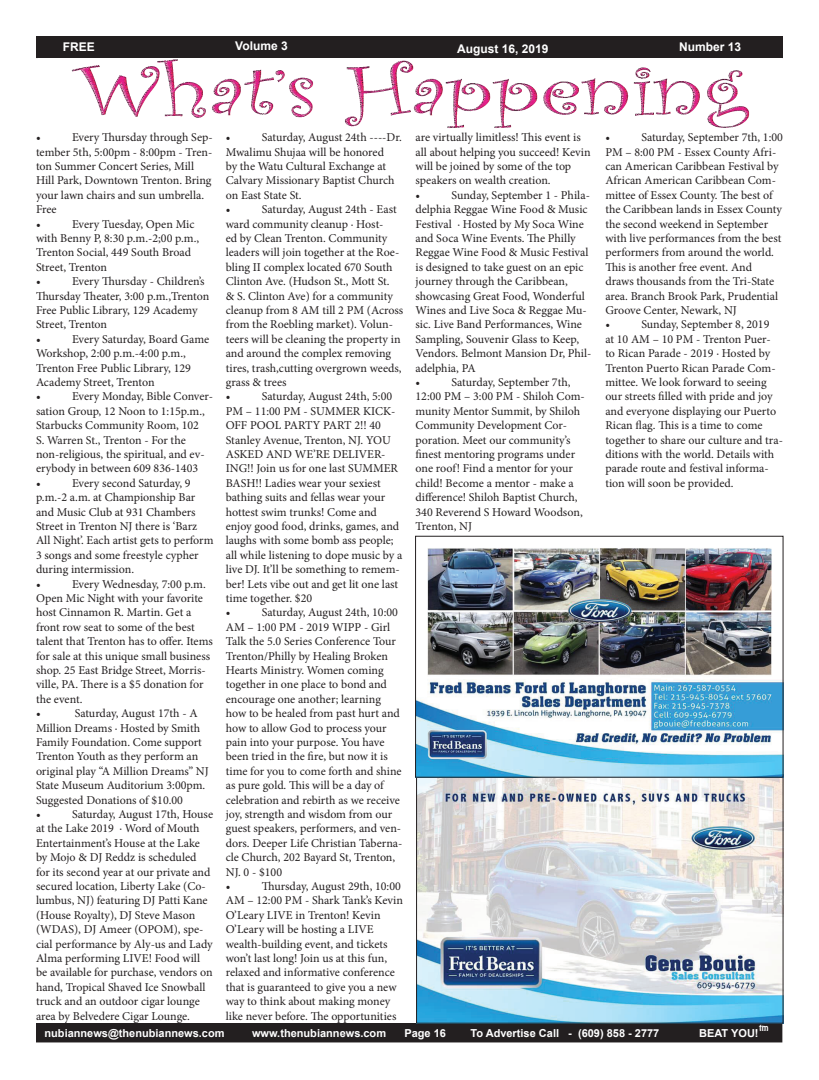
<style>
.page{position:relative;width:819px;height:1080px;background:#fff}
.page>*{position:absolute;margin:0;border:0;box-sizing:border-box;transform-origin:0 0}
.t1{font:12px/14.4px "Minion Pro";color:#231f20}
.t2{font:700 12px "Arial";color:#fff}
.t3{font:700 11px "Arial";color:#fff}
.t4{font:8px "Hobo Std";color:#fff}
</style>
<div class="page">
<div style="left:36px;top:36px;width:747px;height:22px;background:#231f20"></div>
<div style="left:36px;top:1024px;width:746px;height:18px;background:#231f20"></div>
<div style="left:36px;top:1023px;width:746px;height:19px;border:1px solid #231f20"></div>
<img style="left:71px;top:59px;width:679px;height:70px">
<img style="left:417px;top:548px;width:365px;height:474px">
<div style="left:416px;top:777px;width:368px;height:247px;border:1px solid #231f20"></div>
<div style="left:415px;top:536px;width:369px;height:242px;border:1px solid #231f20"></div>
<p class="t2" style="left:63px;top:39px;width:34px">FREE</p>
<p class="t2" style="left:235px;top:38px;width:54px">Volume 3</p>
<p class="t2" style="left:457px;top:40px;width:93px">August 16, 2019</p>
<p class="t2" style="left:679px;top:39px;width:64px">Number 13</p>
<p class="t1" style="left:36px;top:130px;width:178px;text-indent:36px">Every Thursday through Sep&shy;tember 5th, 5:00pm - 8:00pm - Tren&shy;ton Summer Concert Series, Mill<br>Hill Park, Downtown Trenton. Bring your lawn chairs and sun umbrella.<br>Free<br>•</p>
<p class="t1" style="left:36px;top:130px;width:6px">•</p>
<p class="t1" style="left:36px;top:217px;width:165px;text-indent:36px">Every Tuesday, Open Mic with Benny P, 8:30 p.m.-2;00 p.m.,<br>Trenton Social, 449 South Broad<br>Street, Trenton<br>•</p>
<p class="t1" style="left:36px;top:274px;width:175px;text-indent:36px">Every Thursday - Children’s<br>Thursday Theater, 3:00 p.m.,Trenton<br>Free Public Library, 129 Academy<br>Street, Trenton<br>•</p>
<p class="t1" style="left:36px;top:332px;width:175px;text-indent:36px">Every Saturday, Board Game<br>Workshop, 2:00 p.m.-4:00 p.m.,<br>Trenton Free Public Library, 129<br>Academy Street, Trenton<br>•</p>
<p class="t1" style="left:36px;top:389px;width:178px;text-indent:36px">Every Monday, Bible Conver&shy;sation Group, 12 Noon to 1:15p.m.,<br>Starbucks Community Room, 102<br>S. Warren St., Trenton - For the non-religious, the spiritual, and ev&shy;erybody in between 609 836-1403<br>•</p>
<p class="t1" style="left:36px;top:476px;width:179px;text-indent:36px">Every second Saturday, 9 p.m.-2 a.m. at Championship Bar and Music Club at 931 Chambers<br>Street in Trenton NJ there is ‘Barz<br>All Night’. Each artist gets to perform<br>3 songs and some freestyle cypher during intermission.<br>•</p>
<p class="t1" style="left:36px;top:577px;width:178px;text-indent:36px">Every Wednesday, 7:00 p.m.<br>Open Mic Night with your favorite host Cinnamon R. Martin. Get a front row seat to some of the best talent that Trenton has to offer. Items for sale at this unique small business shop. 25 East Bridge Street, Morris&shy;ville, PA. There is a $5 donation for the event.<br>•</p>
<p class="t1" style="left:36px;top:706px;width:174px;text-indent:39px">Saturday, August 17th - A<br>Million Dreams · Hosted by Smith<br>Family Foundation. Come support<br>Trenton Youth as they perform an original play “A Million Dreams” NJ<br>State Museum Auditorium 3:00pm.<br>Suggested Donations of $10.00<br>•</p>
<p class="t1" style="left:36px;top:807px;width:179px;text-indent:36px">Saturday, August 17th, House at the Lake 2019 · Word of Mouth Entertainment’s House at the Lake by Mojo &amp; DJ Reddz is scheduled for its second year at our private and secured location, Liberty Lake (Co&shy;lumbus, NJ) featuring DJ Patti Kane (House Royalty), DJ Steve Mason (WDAS), DJ Ameer (OPOM), spe&shy;cial performance by Aly-us and Lady Alma performing LIVE! Food will be available for purchase, vendors on hand, Tropical Shaved Ice Snowball truck and an outdoor cigar lounge area by Belvedere Cigar Lounge.</p>
<p class="t1" style="left:226px;top:130px;width:178px;text-indent:36px">Saturday, August 24th ----Dr.<br>Mwalimu Shujaa will be honored<br>by the Watu Cultural Exchange at<br>Calvary Missionary Baptist Church on East State St.<br>•</p>
<p class="t1" style="left:226px;top:130px;width:6px">•</p>
<p class="t1" style="left:226px;top:202px;width:179px;text-indent:36px">Saturday, August 24th - East ward community cleanup · Host-<br>ed by Clean Trenton. Community leaders will join together at the Roe&shy;bling II complex located 670 South<br>Clinton Ave. (Hudson St., Mott St.<br>&amp; S. Clinton Ave) for a community cleanup from 8 AM till 2 PM (Across from the Roebling market). Volun&shy;teers will be cleaning the property in and around the complex removing tires, trash,cutting overgrown weeds, grass &amp; trees<br>•</p>
<p class="t1" style="left:226px;top:389px;width:178px;text-indent:36px">Saturday, August 24th, 5:00<br>PM – 11:00 PM - SUMMER KICK-<br>OFF POOL PARTY PART 2!! 40<br>Stanley Avenue, Trenton, NJ. YOU<br>ASKED AND WE’RE DELIVER-<br>ING!! Join us for one last SUMMER<br>BASH!! Ladies wear your sexiest bathing suits and fellas wear your hottest swim trunks! Come and enjoy good food, drinks, games, and laughs with some bomb ass people; all while listening to dope music by a live DJ. It’ll be something to remem&shy;ber! Lets vibe out and get lit one last time together. $20<br>•</p>
<p class="t1" style="left:226px;top:605px;width:178px;text-indent:36px">Saturday, August 24th, 10:00<br>AM – 1:00 PM - 2019 WIPP - Girl<br>Talk the 5.0 Series Conference Tour<br>Trenton/Philly by Healing Broken<br>Hearts Ministry. Women coming together in one place to bond and encourage one another; learning how to be healed from past hurt and how to allow God to process your pain into your purpose. You have been tried in the fire, but now it is time for you to come forth and shine as pure gold. This will be a day of celebration and rebirth as we receive joy, strength and wisdom from our guest speakers, performers, and ven&shy;dors. Deeper Life Christian Taberna&shy;cle Church, 202 Bayard St, Trenton,<br>NJ. 0 - $100<br>•</p>
<p class="t1" style="left:226px;top:879px;width:179px;text-indent:36px">Thursday, August 29th, 10:00<br>AM – 12:00 PM - Shark Tank’s Kevin O’Leary LIVE in Trenton! Kevin O’Leary will be hosting a LIVE wealth-building event, and tickets won’t last long! Join us at this fun, relaxed and informative conference that is guaranteed to give you a new way to think about making money like never before. The opportunities</p>
<p class="t1" style="left:416px;top:130px;width:177px">are virtually limitless! This event is all about helping you succeed! Kevin will be joined by some of the top speakers on wealth creation.<br>•</p>
<p class="t1" style="left:416px;top:188px;width:177px;text-indent:36px">Sunday, September 1 - Phila&shy;delphia Reggae Wine Food &amp; Music<br>Festival · Hosted by My Soca Wine and Soca Wine Events. The Philly<br>Reggae Wine Food &amp; Music Festival is designed to take guest on an epic journey through the Caribbean, showcasing Great Food, Wonderful<br>Wines and Live Soca &amp; Reggae Mu&shy;sic. Live Band Performances, Wine<br>Sampling, Souvenir Glass to Keep,<br>Vendors. Belmont Mansion Dr, Phil&shy;adelphia, PA<br>•</p>
<p class="t1" style="left:416px;top:375px;width:171px;text-indent:36px">Saturday, September 7th,<br>12:00 PM – 3:00 PM - Shiloh Com&shy;munity Mentor Summit, by Shiloh<br>Community Development Cor&shy;poration. Meet our community’s finest mentoring programs under one roof! Find a mentor for your child! Become a mentor - make a difference! Shiloh Baptist Church,<br>340 Reverend S Howard Woodson,<br>Trenton, NJ</p>
<p class="t1" style="left:605px;top:130px;width:179px;text-indent:36px">Saturday, September 7th, 1:00<br>PM – 8:00 PM - Essex County Afri&shy;can American Caribbean Festival by<br>African American Caribbean Com&shy;mittee of Essex County. The best of the Caribbean lands in Essex County the second weekend in September with live performances from the best performers from around the world.<br>This is another free event. And draws thousands from the Tri-State area. Branch Brook Park, Prudential<br>Groove Center, Newark, NJ<br>•</p>
<p class="t1" style="left:605px;top:130px;width:6px">•</p>
<p class="t1" style="left:605px;top:317px;width:179px;text-indent:36px">Sunday, September 8, 2019<br>at 10 AM – 10 PM - Trenton Puer&shy;to Rican Parade - 2019 · Hosted by<br>Trenton Puerto Rican Parade Com&shy;mittee. We look forward to seeing our streets filled with pride and joy and everyone displaying our Puerto<br>Rican flag. This is a time to come together to share our culture and tra&shy;ditions with the world. Details with parade route and festival informa&shy;tion will soon be provided.</p>
<p class="t4" style="left:759px;top:1023px;width:11px">tm</p>
<p class="t3" style="left:45px;top:1026px;width:182px">nubiannews@thenubiannews.com</p>
<p class="t3" style="left:252px;top:1026px;width:136px">www.thenubiannews.com</p>
<p class="t3" style="left:404px;top:1026px;width:43px">Page 16</p>
<p class="t3" style="left:471px;top:1026px;width:190px">To Advertise Call - (609) 858 - 2777</p>
<p class="t3" style="left:699px;top:1026px;width:61px">BEAT YOU!</p>
</div>
